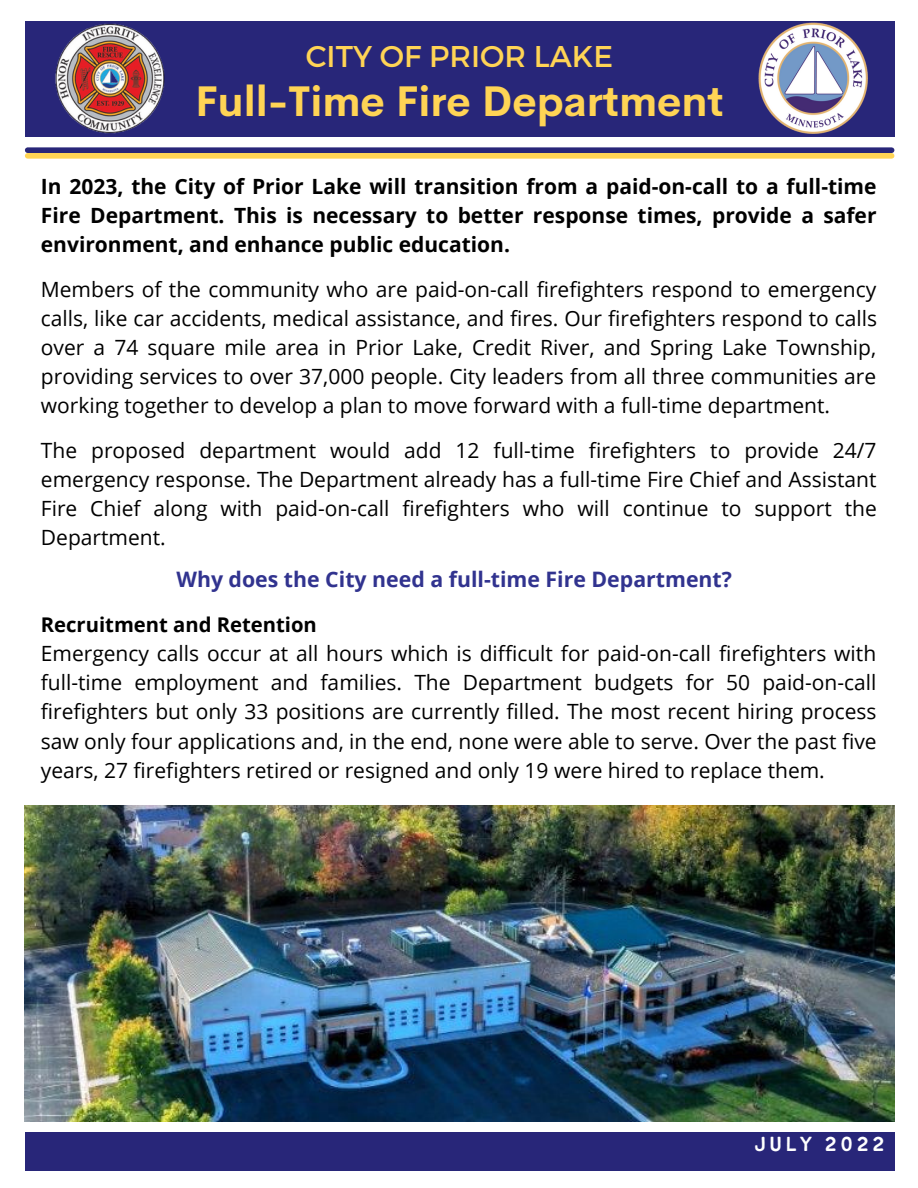
<style>
.page{position:relative;width:918px;height:1188px;background:#fff}
.page>*{position:absolute;margin:0;border:0;box-sizing:border-box;transform-origin:0 0}
.t1{font:700 42px "Cerebri Sans";color:#ffd455}
.t2{font:30px "Montserrat";color:#ffd455}
.t3{font:22.5px "Bantayog";letter-spacing:.135em;color:#fff}
.t4{font:700 21.3px "Open Sans";color:#31338f}
.t5{font:21px/29px "Open Sans";color:#000;text-align:justify}
.t6{font:700 21px/29px "Open Sans";color:#000;text-align:justify}
.t7{font:700 20.25px "Open Sans";color:#000}
</style>
<div class="page">
<div style="left:25px;top:21px;width:869px;height:116px;background:#282679"></div>
<div style="left:28px;top:147px;width:864px;height:6px;background:#282679"></div>
<div style="left:28px;top:153px;width:864px;height:6px;background:#ffd455"></div>
<img style="left:25px;top:806px;width:869px;height:316px">
<div style="left:25px;top:1133px;width:869px;height:38px;background:#282679"></div>
<img style="left:55px;top:23px;width:110px;height:111px">
<img style="left:758px;top:23px;width:109px;height:110px">
<h2 class="t2" style="left:306px;top:37px;width:309px">CITY OF PRIOR LAKE</h2>
<h1 class="t1" style="left:195px;top:74px;width:530px">Full-Time Fire Department</h1>
<p class="t6" style="left:41px;top:172px;width:837px">In 2023, the City of Prior Lake will transition from a paid-on-call to a full-time Fire Department. This is necessary to better response times, provide a safer environment, and enhance public education.</p>
<p class="t5" style="left:41px;top:275px;width:838px">Members of the community who are paid-on-call firefighters respond to emergency calls, like car accidents, medical assistance, and fires. Our firefighters respond to calls over a 74 square mile area in Prior Lake, Credit River, and Spring Lake Township, providing services to over 37,000 people. City leaders from all three communities are working together to develop a plan to move forward with a full-time department.</p>
<p class="t5" style="left:41px;top:436px;width:837px">The proposed department would add 12 full-time firefighters to provide 24/7 emergency response. The Department already has a full-time Fire Chief and Assistant Fire Chief along with paid-on-call firefighters who will continue to support the Department.</p>
<p class="t4" style="left:176px;top:565px;width:557px">Why does the City need a full-time Fire Department?</p>
<p class="t7" style="left:41px;top:610px;width:278px">Recruitment and Retention</p>
<p class="t5" style="left:41px;top:638px;width:837px">Emergency calls occur at all hours which is difficult for paid-on-call firefighters with full-time employment and families. The Department budgets for 50 paid-on-call firefighters but only 33 positions are currently filled. The most recent hiring process saw only four applications and, in the end, none were able to serve. Over the past five years, 27 firefighters retired or resigned and only 19 were hired to replace them.</p>
<p class="t3" style="left:754px;top:1135px;width:132px">JULY 2022</p>
</div>
